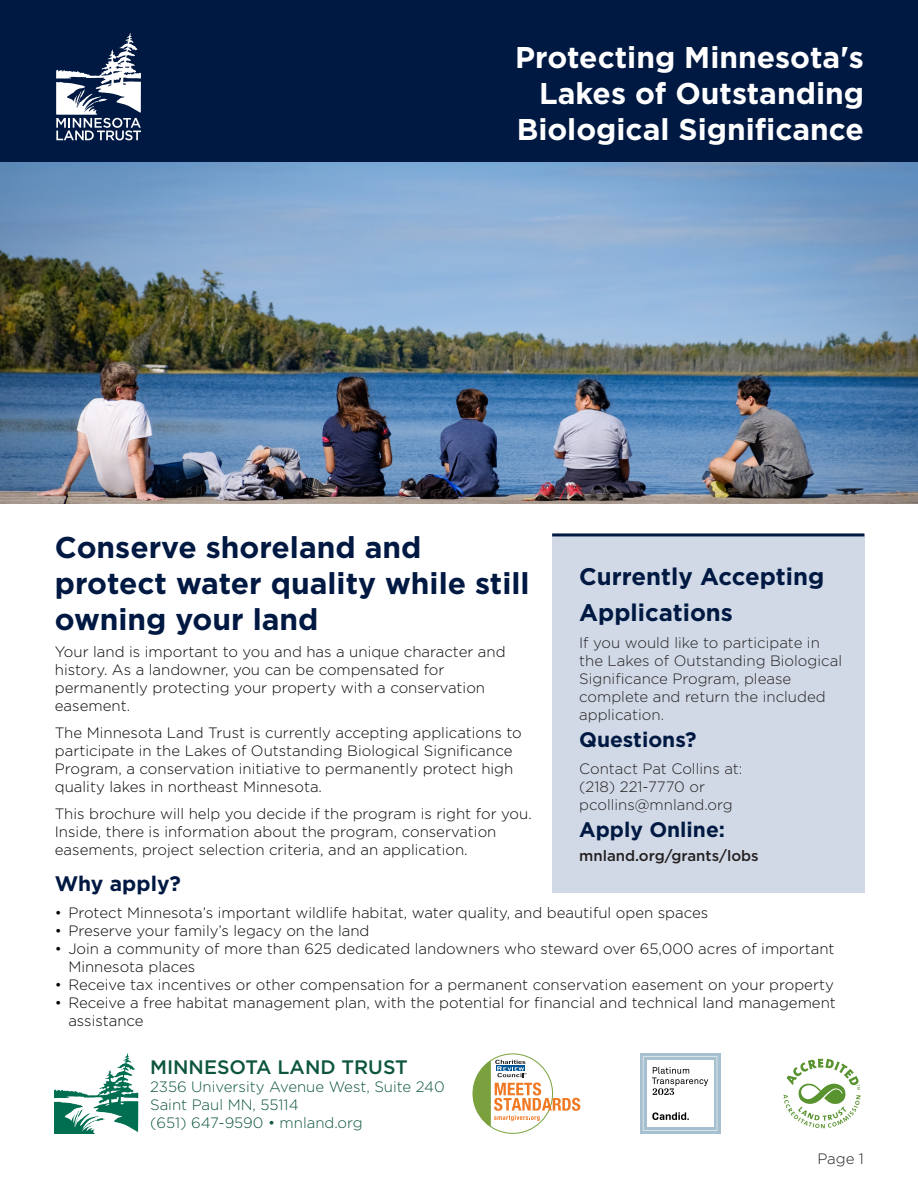
<style>
.page{position:relative;width:918px;height:1188px;background:#fff}
.page>*{position:absolute;margin:0;border:0;box-sizing:border-box;transform-origin:0 0}
.t1{font:700 30px/36px "Gotham";color:#001942}
.t2{font:700 30px/36px "Gotham";color:#fff;text-align:right}
.t3{font:700 24px/36px "Gotham";color:#001942}
.t4{font:700 21px "Gotham";color:#001942}
.t5{font:500 19.5px "Gotham";color:#0e5540}
.t6{font:300 15px/18px "Gotham";color:#080704}
.t7{font:300 15px/18px "Gotham";color:#231f20}
.t8{font:300 15px/18px "Gotham";color:#0e5540}
.t9{font:500 15px "Gotham";color:#231f20}
</style>
<div class="page">
<svg style="left:783px;top:1059px;width:78px;height:69px"></svg>
<svg style="left:473px;top:1054px;width:80px;height:79px"></svg>
<svg style="left:473px;top:1060px;width:107px;height:67px"></svg>
<div style="left:640px;top:1053px;width:81px;height:81px;background:#a6c0cf"></div>
<svg style="left:643px;top:1056px;width:74px;height:75px"></svg>
<img style="left:54px;top:1053px;width:84px;height:81px">
<img style="left:0;top:162px;width:918px;height:341px">
<hr style="left:0;top:594px;width:1px;height:594px;background:#001942">
<div style="left:552px;top:535px;width:312px;height:358px;background:#d1d9e6"></div>
<hr style="left:552px;top:533px;width:312px;height:3px;background:#001942">
<div style="left:0;top:0;width:918px;height:162px;background:#001942"></div>
<svg style="left:56px;top:33px;width:85px;height:107px"></svg>
<h1 class="t2" style="left:515px;top:41px;width:350px">Protecting Minnesota's<br>Lakes of Outstanding<br>Biological Significance</h1>
<h1 class="t1" style="left:55px;top:531px;width:476px">Conserve shoreland and protect water quality while still owning your land</h1>
<p class="t6" style="left:55px;top:643px;width:452px">Your land is important to you and has a unique character and history. As a landowner, you can be compensated for permanently protecting your property with a conservation easement.</p>
<p class="t6" style="left:55px;top:724px;width:468px">The Minnesota Land Trust is currently accepting applications to participate in the Lakes of Outstanding Biological Significance Program, a conservation initiative to permanently protect high quality lakes in northeast Minnesota.</p>
<p class="t6" style="left:55px;top:805px;width:478px">This brochure will help you decide if the program is right for you.<br>Inside, there is information about the program, conservation easements, project selection criteria, and an application.</p>
<h3 class="t4" style="left:55px;top:874px;width:127px">Why apply?</h3>
<p class="t6" style="left:55px;top:904px;width:655px">• Protect Minnesota’s important wildlife habitat, water quality, and beautiful open spaces</p>
<p class="t6" style="left:55px;top:922px;width:316px">• Preserve your family’s legacy on the land</p>
<p class="t6" style="left:68px;top:940px;width:768px;text-indent:-14px">• Join a community of more than 625 dedicated landowners who steward over 65,000 acres of important<br>Minnesota places</p>
<p class="t6" style="left:55px;top:976px;width:780px">• Receive tax incentives or other compensation for a permanent conservation easement on your property</p>
<p class="t6" style="left:68px;top:994px;width:769px;text-indent:-14px">• Receive a free habitat management plan, with the potential for financial and technical land management assistance</p>
<h2 class="t3" style="left:579px;top:560px;width:247px">Currently Accepting<br>Applications</h2>
<p class="t7" style="left:579px;top:634px;width:264px">If you would like to participate in the Lakes of Outstanding Biological<br>Significance Program, please complete and return the included application.</p>
<h3 class="t4" style="left:579px;top:730px;width:119px">Questions?</h3>
<p class="t7" style="left:579px;top:760px;width:165px">Contact Pat Collins at: (218) 221-7770 or pcollins@mnland.org</p>
<h3 class="t4" style="left:579px;top:820px;width:147px">Apply Online:</h3>
<p class="t9" style="left:579px;top:849px;width:181px">mnland.org/grants/lobs</p>
<h3 class="t5" style="left:150px;top:1058px;width:259px">MINNESOTA LAND TRUST</h3>
<p class="t8" style="left:150px;top:1078px;width:296px">2356 University Avenue West, Suite 240<br>Saint Paul MN, 55114<br>(651) 647-9590 • mnland.org</p>
<p class="t7" style="left:817px;top:1151px;width:48px">Page 1</p>
</div>
